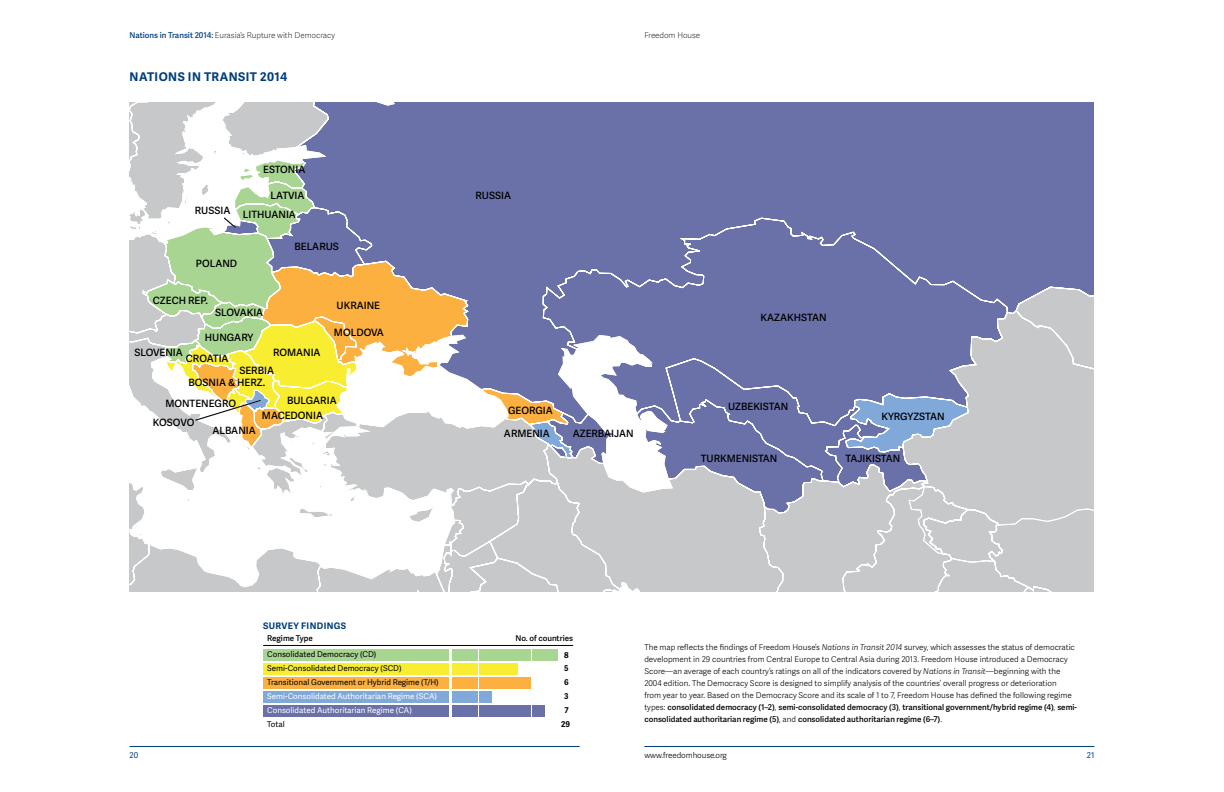
<style>
.page{position:relative;width:1224px;height:792px;background:#fff}
.page>*{position:absolute;margin:0;border:0;box-sizing:border-box;transform-origin:0 0}
.t1{font:700 12px "Adelle Sans";letter-spacing:.04em;color:#003e7e}
.t2{font:600 10.1px/19px "Adelle Sans";color:#000}
.t3{font:700 9px "Adelle Sans";letter-spacing:.04em;color:#003e7e}
.t4{font:300 8px/12px "Adelle Sans";color:#000}
.t5{font:8px/14px "Adelle Sans";color:#000}
.t6{font:100 8px "Adelle Sans";letter-spacing:-.01em;color:#000}
.t7{font:600 8px "Adelle Sans";color:#000}
.t8{font:700 8px/13.8px "Adelle Sans";color:#000}
.t9{font:8px "Adelle Sans";color:#003e7e}
.s1{font-weight:600;color:#003e7e}
.s2{font-weight:600}
.s3{color:#fff}
.s4{font-style:italic}
</style>
<div class="page">
<hr style="left:644px;top:746px;width:450px;height:1px;background:#003e7e">
<hr style="left:130px;top:746px;width:450px;height:1px;background:#003e7e">
<div style="left:263px;top:691px;width:186px;height:11px;background:#80a8d9"></div>
<div style="left:263px;top:677px;width:186px;height:11px;background:#fbb040"></div>
<div style="left:263px;top:663px;width:186px;height:11px;background:#f9ed32"></div>
<div style="left:263px;top:649px;width:186px;height:11px;background:#a9d593"></div>
<div style="left:263px;top:705px;width:186px;height:11px;background:#6a71a8"></div>
<svg style="left:130px;top:103px;width:964px;height:488px"></svg>
<div style="left:453px;top:649px;width:12px;height:11px;background:#a9d593"></div>
<div style="left:466px;top:649px;width:12px;height:11px;background:#a9d593"></div>
<div style="left:479px;top:649px;width:12px;height:11px;background:#a9d593"></div>
<div style="left:492px;top:649px;width:13px;height:11px;background:#a9d593"></div>
<div style="left:505px;top:649px;width:13px;height:11px;background:#a9d593"></div>
<div style="left:519px;top:649px;width:12px;height:11px;background:#a9d593"></div>
<div style="left:532px;top:649px;width:12px;height:11px;background:#a9d593"></div>
<div style="left:545px;top:649px;width:13px;height:11px;background:#a9d593"></div>
<div style="left:453px;top:663px;width:12px;height:11px;background:#f9ed32"></div>
<div style="left:466px;top:663px;width:12px;height:11px;background:#f9ed32"></div>
<div style="left:479px;top:663px;width:12px;height:11px;background:#f9ed32"></div>
<div style="left:492px;top:663px;width:13px;height:11px;background:#f9ed32"></div>
<div style="left:505px;top:663px;width:13px;height:11px;background:#f9ed32"></div>
<div style="left:453px;top:677px;width:12px;height:11px;background:#fbb040"></div>
<div style="left:466px;top:677px;width:12px;height:11px;background:#fbb040"></div>
<div style="left:479px;top:677px;width:12px;height:11px;background:#fbb040"></div>
<div style="left:492px;top:677px;width:13px;height:11px;background:#fbb040"></div>
<div style="left:505px;top:677px;width:13px;height:11px;background:#fbb040"></div>
<div style="left:519px;top:677px;width:12px;height:11px;background:#fbb040"></div>
<div style="left:453px;top:691px;width:12px;height:11px;background:#80a8d9"></div>
<div style="left:466px;top:691px;width:12px;height:11px;background:#80a8d9"></div>
<div style="left:479px;top:691px;width:12px;height:11px;background:#80a8d9"></div>
<div style="left:453px;top:705px;width:12px;height:11px;background:#6a71a8"></div>
<div style="left:466px;top:705px;width:12px;height:11px;background:#6a71a8"></div>
<div style="left:479px;top:705px;width:12px;height:11px;background:#6a71a8"></div>
<div style="left:492px;top:705px;width:13px;height:11px;background:#6a71a8"></div>
<div style="left:505px;top:705px;width:13px;height:11px;background:#6a71a8"></div>
<div style="left:519px;top:705px;width:12px;height:11px;background:#6a71a8"></div>
<div style="left:532px;top:705px;width:12px;height:11px;background:#6a71a8"></div>
<hr style="left:263px;top:645px;width:310px;height:1px;background:#000">
<p class="t6" style="left:130px;top:30px;width:207px"><span class="s1">Nations in Transit 2014:</span> Eurasia’s Rupture with Democracy</p>
<p class="t1" style="left:130px;top:68px;width:159px">NATIONS IN TRANSIT 2014</p>
<p class="t2" style="left:195px;top:201px;width:37px">RUSSIA</p>
<p class="t2" style="left:263px;top:159px;width:44px">ESTONIA</p>
<p class="t2" style="left:243px;top:185px;width:63px;text-indent:28px">LATVIA<br>LITHUANIA</p>
<p class="t2" style="left:295px;top:236px;width:46px">BELARUS</p>
<p class="t2" style="left:196px;top:254px;width:43px">POLAND</p>
<p class="t2" style="left:153px;top:290px;width:57px">CZECH REP.</p>
<p class="t2" style="left:215px;top:303px;width:50px">SLOVAKIA</p>
<p class="t2" style="left:205px;top:327px;width:50px">HUNGARY</p>
<p class="t2" style="left:134px;top:343px;width:50px">SLOVENIA</p>
<p class="t2" style="left:186px;top:348px;width:44px">CROATIA</p>
<p class="t2" style="left:273px;top:343px;width:49px">ROMANIA</p>
<p class="t2" style="left:188px;top:364px;width:87px;line-height:11.9px;text-indent:51px">SERBIA<br>BOSNIA &amp; HERZ.</p>
<p class="t2" style="left:337px;top:295px;width:45px">UKRAINE</p>
<p class="t2" style="left:334px;top:322px;width:52px">MOLDOVA</p>
<p class="t2" style="left:262px;top:393px;width:76px;line-height:14.9px;text-indent:25px">BULGARIA<br>MACEDONIA</p>
<p class="t2" style="left:165px;top:393px;width:72px">MONTENEGRO</p>
<p class="t2" style="left:153px;top:413px;width:43px">KOSOVO</p>
<p class="t2" style="left:212px;top:420px;width:45px">ALBANIA</p>
<p class="t6" style="left:644px;top:30px;width:57px">Freedom House</p>
<p class="t2" style="left:475px;top:185px;width:37px">RUSSIA</p>
<p class="t2" style="left:508px;top:400px;width:46px">GEORGIA</p>
<p class="t2" style="left:504px;top:424px;width:47px">ARMENIA</p>
<p class="t2" style="left:573px;top:424px;width:62px">AZERBAIJAN</p>
<p class="t2" style="left:761px;top:308px;width:67px">KAZAKHSTAN</p>
<p class="t2" style="left:728px;top:397px;width:62px">UZBEKISTAN</p>
<p class="t2" style="left:701px;top:449px;width:78px">TURKMENISTAN</p>
<p class="t2" style="left:881px;top:407px;width:65px">KYRGYZSTAN</p>
<p class="t2" style="left:846px;top:449px;width:56px">TAJIKISTAN</p>
<p class="t9" style="left:130px;top:750px;width:10px">20</p>
<p class="t3" style="left:263px;top:619px;width:85px">SURVEY FINDINGS</p>
<p class="t5" style="left:267px;top:630px;width:111px;line-height:16.2px"><span class="s2">Regime Type<br></span>Consolidated Democracy (CD)</p>
<p class="t5" style="left:267px;top:661px;width:173px">Semi-Consolidated Democracy (SCD)<br>Transitional Government or Hybrid Regime (T/H)<br><span class="s3">Semi-Consolidated Authoritarian Regime (SCA)<br>Consolidated Authoritarian Regime (CA)<br></span>Total</p>
<p class="t7" style="left:516px;top:632px;width:59px">No. of countries</p>
<p class="t8" style="left:564px;top:649px;width:6px;line-height:12.9px">8<br>5</p>
<p class="t8" style="left:564px;top:675px;width:6px;text-align:justify">6<br>3<br>7</p>
<p class="t8" style="left:561px;top:717px;width:10px">29</p>
<p class="t4" style="left:644px;top:641px;width:434px">The map reflects the findings of Freedom House’s <span class="s4">Nations in Transit 2014</span> survey, which assesses the status of democratic development in 29 countries from Central Europe to Central Asia during 2013. Freedom House introduced a Democracy Score—an average of each country’s ratings on all of the indicators covered by <span class="s4">Nations in Transit</span>—beginning with the 2004 edition. The Democracy Score is designed to simplify analysis of the countries’ overall progress or deterioration<br>from year to year. Based on the Democracy Score and its scale of 1 to 7, Freedom House has defined the following regime types: <span class="s2">consolidated democracy (1–2)</span>, <span class="s2">semi-consolidated democracy (3)</span>, <span class="s2">transitional government/hybrid regime (4)</span>, <span class="s2">semi&shy;consolidated authoritarian regime (5)</span>, and <span class="s2">consolidated authoritarian regime (6–7)</span>.</p>
<p class="t4" style="left:644px;top:749px;width:84px">www.freedomhouse.org</p>
<p class="t9" style="left:1087px;top:750px;width:9px">21</p>
</div>
